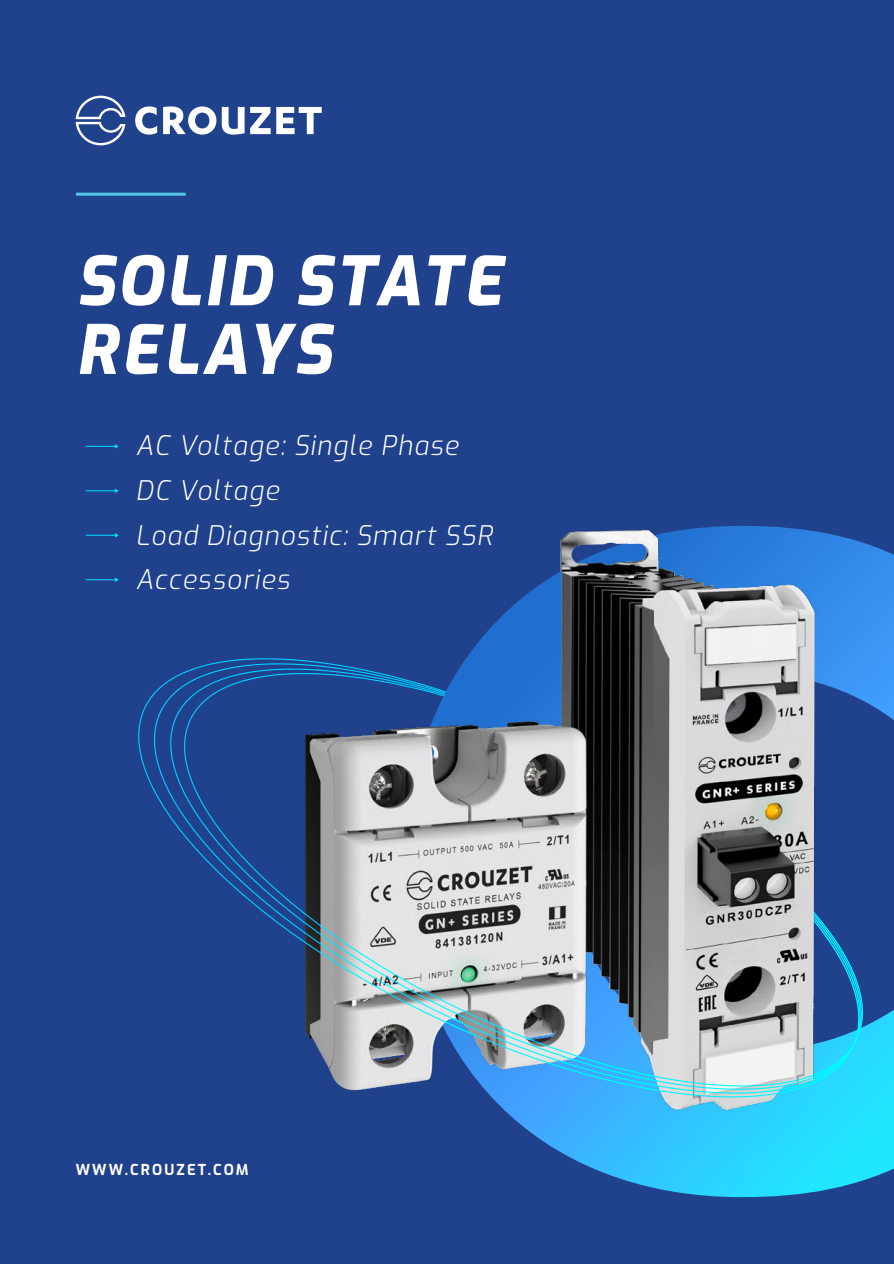
<style>
.page{position:relative;width:894px;height:1264px;background:#fff}
.page>*{position:absolute;margin:0;border:0;box-sizing:border-box;transform-origin:0 0}
.t1{font:italic 800 67.5px/68.6px "Exo";letter-spacing:.05em;color:#fff}
.t2{font:italic 300 27px/44.7px "Exo";letter-spacing:.05em;color:#fff}
.t3{font:700 15px "Exo";letter-spacing:.15em;color:#fff}
</style>
<div class="page">
<div style="left:0;top:0;width:893px;height:1263px;background:#20428d"></div>
<svg style="left:525px;top:532px;width:368px;height:664px"></svg>
<hr style="left:86px;top:446px;width:30px;height:1px;background:#00deff">
<hr style="left:86px;top:490px;width:30px;height:1px;background:#00deff">
<hr style="left:86px;top:534px;width:30px;height:1px;background:#00deff">
<hr style="left:86px;top:579px;width:30px;height:1px;background:#00deff">
<svg style="left:115px;top:577px;width:4px;height:5px"></svg>
<svg style="left:135px;top:106px;width:186px;height:28px"></svg>
<svg style="left:76px;top:96px;width:49px;height:49px"></svg>
<hr style="left:76px;top:193px;width:110px;height:3px;background:#53c7e9">
<img style="left:466px;top:530px;width:162px;height:598px">
<img style="left:628px;top:525px;width:195px;height:603px">
<svg style="left:138px;top:658px;width:724px;height:439px"></svg>
<h1 class="t1" style="left:76px;top:242px;width:428px">SOLID STATE<br>RELAYS</h1>
<p class="t2" style="left:136px;top:421px;width:358px">AC Voltage: Single Phase<br>DC Voltage<br>Load Diagnostic: Smart SSR<br>Accessories</p>
<p class="t3" style="left:76px;top:1158px;width:174px">WWW.CROUZET.COM</p>
</div>
